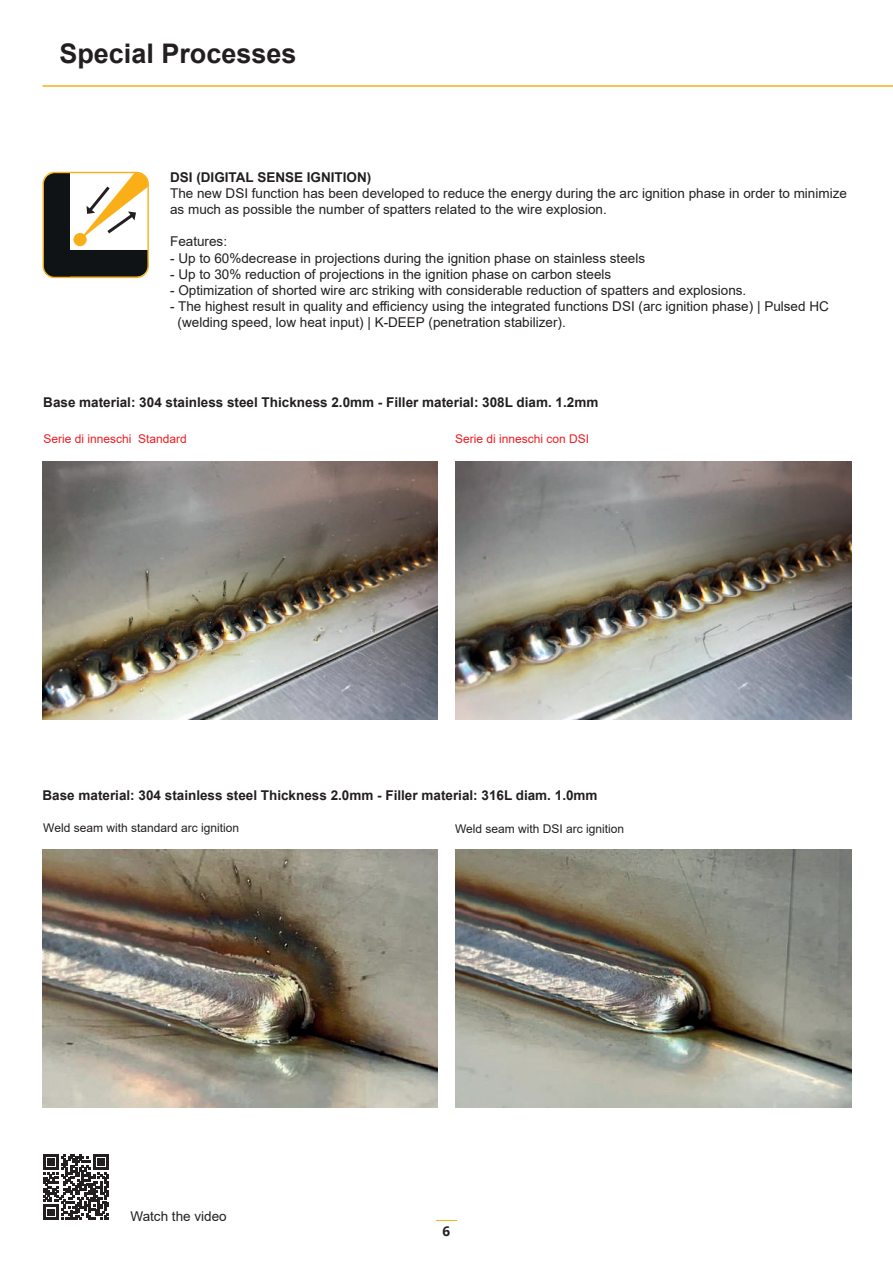
<style>
.page{position:relative;width:893px;height:1263px;background:#fff}
.page>*{position:absolute;margin:0;border:0;box-sizing:border-box;transform-origin:0 0}
.t1{font:700 27px "Arial";color:#231f20}
.t2{font:13.5px/16.2px "Arial";color:#231f20}
.t3{font:700 13.5px "Arial";color:#231f20}
.t4{font:700 13.5px "Open Sans";color:#231f20}
.t5{font:12px "Arial";color:#231f20}
.t6{font:12px "Arial";color:#ee1d23}
</style>
<div class="page">
<svg style="left:436px;top:1220px;width:21px;height:1px"></svg>
<hr style="left:43px;top:85px;width:850px;height:2px;background:#faaf18">
<svg style="left:43px;top:172px;width:106px;height:106px"></svg>
<img style="left:43px;top:462px;width:395px;height:257px">
<img style="left:455px;top:462px;width:396px;height:257px">
<img style="left:43px;top:850px;width:395px;height:257px">
<img style="left:455px;top:850px;width:396px;height:257px">
<svg style="left:43px;top:1154px;width:66px;height:66px"></svg>
<h1 class="t1" style="left:59px;top:34px;width:239px">Special Processes</h1>
<p class="t3" style="left:170px;top:167px;width:203px">DSI (DIGITAL SENSE IGNITION)</p>
<p class="t2" style="left:170px;top:185px;width:678px">The new DSI function has been developed to reduce the energy during the arc ignition phase in order to minimize as much as possible the number of spatters related to the wire explosion.</p>
<p class="t2" style="left:170px;top:233px;width:59px">Features:</p>
<p class="t2" style="left:170px;top:250px;width:476px">- Up to 60%decrease in projections during the ignition phase on stainless steels</p>
<p class="t2" style="left:170px;top:266px;width:443px">- Up to 30% reduction of projections in the ignition phase on carbon steels</p>
<p class="t2" style="left:170px;top:282px;width:578px">- Optimization of shorted wire arc striking with considerable reduction of spatters and explosions.</p>
<p class="t2" style="left:178px;top:298px;width:653px;text-indent:-8px">- The highest result in quality and efficiency using the integrated functions DSI (arc ignition phase) | Pulsed HC (welding speed, low heat input) | K-DEEP (penetration stabilizer).</p>
<p class="t3" style="left:43px;top:393px;width:557px">Base material: 304 stainless steel Thickness 2.0mm - Filler material: 308L diam. 1.2mm</p>
<p class="t6" style="left:43px;top:430px;width:145px">Serie di inneschi Standard</p>
<p class="t6" style="left:455px;top:430px;width:136px">Serie di inneschi con DSI</p>
<p class="t3" style="left:43px;top:785px;width:557px">Base material: 304 stainless steel Thickness 2.0mm - Filler material: 316L diam. 1.0mm</p>
<p class="t5" style="left:43px;top:820px;width:197px">Weld seam with standard arc ignition</p>
<p class="t5" style="left:455px;top:821px;width:171px">Weld seam with DSI arc ignition</p>
<p class="t2" style="left:130px;top:1208px;width:98px">Watch the video</p>
<p class="t4" style="left:443px;top:1222px;width:9px">6</p>
</div>
